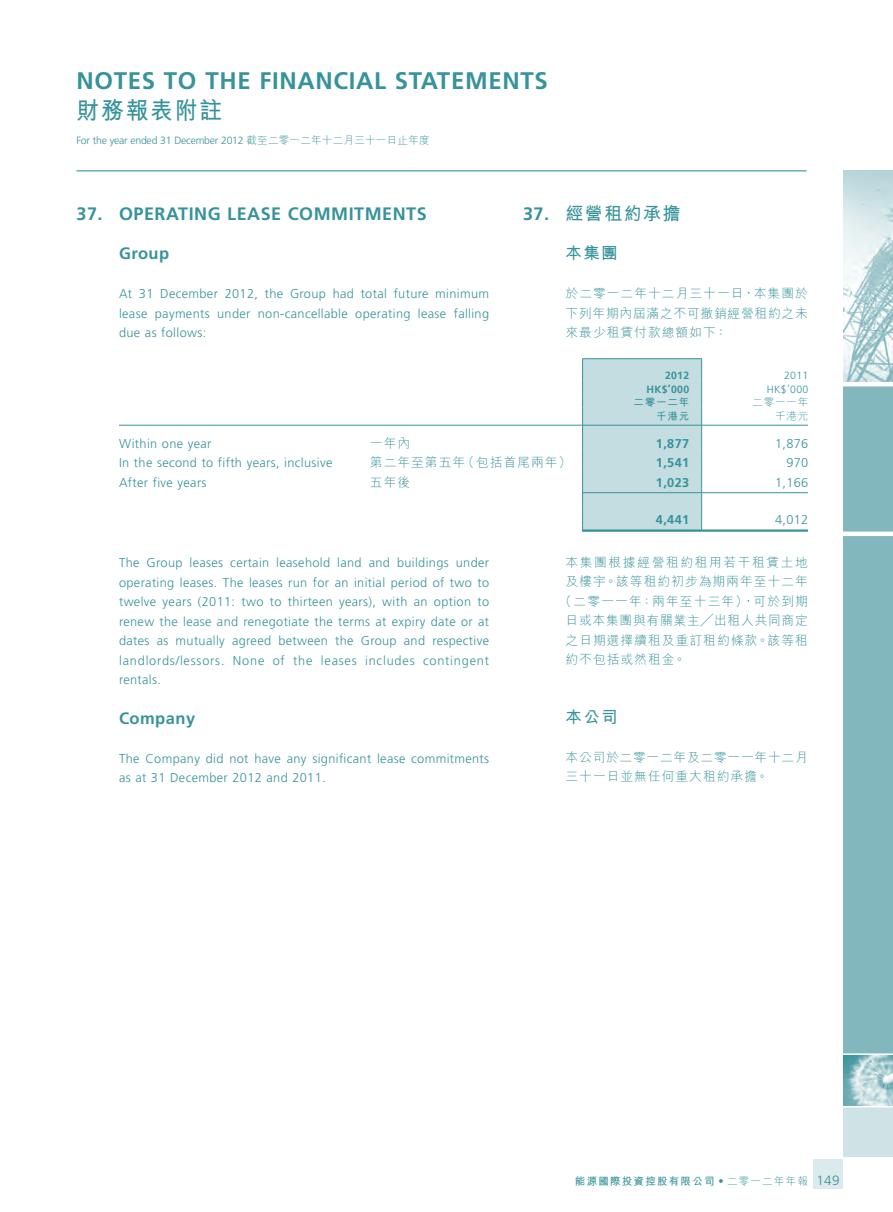
<style>
.page{position:relative;width:893px;height:1212px;background:#fff}
.page>*{position:absolute;margin:0;border:0;box-sizing:border-box;transform-origin:0 0}
.t1{font:700 24px "Frutiger LT Std";letter-spacing:.03em;color:#37939b}
.t2{font:700 24px "M Hei HK";letter-spacing:.08em;color:#37939b;scale:.95 1}
.Heading_1{font:700 18px "Frutiger LT Std";letter-spacing:.03em;color:#37939b}
.C_Heading_1{font:700 18px "M Hei HK";letter-spacing:.08em;color:#37939b}
.Heading_2{font:700 16.5px "Frutiger LT Std";letter-spacing:.03em;color:#37939b}
.C_Heading_2{font:700 16.5px "M Hei HK";letter-spacing:.08em;color:#37939b}
.Body_Text{font:300 12.75px/19.5px "Frutiger LT Std";letter-spacing:.03em;color:#37939b;text-align:justify}
.C_Body_Text{font:300 12.75px/19.5px "M Hei HK";letter-spacing:.08em;color:#37939b;text-align:justify}
.C_Body_Text-2{font:300 12.75px/19.5px "M Hei HK";letter-spacing:.06em;color:#37939b}
.Body_Text-2{font:300 12.75px "M Hei HK";letter-spacing:.08em;color:#37939b}
.Body_Text-3{font:700 12.75px "Frutiger LT Std";color:#37939b}
.C_Body_Text-3{font:300 12.75px "M Hei HK";letter-spacing:.125em;color:#37939b}
.Body_Text-4{font:300 10.5px "Frutiger LT Std";letter-spacing:-.02em;color:#37939b}
.Body_Text-5{font:700 10.5px "M Hei HK";letter-spacing:.12em;color:#37939b}
.Body_Text-6{font:700 10.5px "Frutiger LT Std";color:#37939b}
.Body_Text-7{font:300 10.5px "M Hei HK";letter-spacing:.08em;color:#37939b}
.s1{font-family:"M Hei HK"}
.s2{font-family:"Frutiger LT Std"}
.s3{font-weight:300}
.s4{font-family:"Frutiger LT Std";font-weight:300;font-size:13.5px}
</style>
<div class="page">
<hr style="left:77px;top:170px;width:729px;height:1px;background:#37939b">
<div style="left:843px;top:1107px;width:50px;height:49px;background:#cfe3e6"></div>
<img style="left:843px;top:1055px;width:50px;height:51px">
<div style="left:843px;top:170px;width:50px;height:884px;background:#82b7bd"></div>
<img style="left:843px;top:170px;width:50px;height:212px">
<hr style="left:837px;top:1053px;width:56px;height:2px;background:#fff">
<hr style="left:837px;top:382px;width:56px;height:4px;background:#fff">
<div style="left:837px;top:531px;width:56px;height:5px;background:#fff"></div>
<div style="left:813px;top:1159px;width:30px;height:30px;background:#dbeaec"></div>
<hr style="left:582px;top:358px;width:120px;height:1px;background:#37939b">
<div style="left:582px;top:359px;width:120px;height:173px;background:#c4dde1"></div>
<hr style="left:119px;top:425px;width:251px;height:1px;background:#37939b">
<hr style="left:370px;top:425px;width:212px;height:1px;background:#37939b">
<hr style="left:583px;top:425px;width:118px;height:1px;background:#37939b">
<hr style="left:702px;top:425px;width:106px;height:1px;background:#37939b">
<hr style="left:583px;top:492px;width:118px;height:1px;background:#37939b">
<hr style="left:702px;top:492px;width:106px;height:1px;background:#37939b">
<hr style="left:583px;top:529px;width:118px;height:3px;background:#37939b">
<hr style="left:702px;top:529px;width:106px;height:3px;background:#37939b">
<h1 class="t1" style="left:77px;top:67px;width:473px">NOTES TO THE FINANCIAL STATEMENTS</h1>
<h1 class="t2" style="left:77px;top:93px;width:155px">財務報表附註</h1>
<p class="Body_Text-4" style="left:77px;top:134px;width:355px">For the year ended 31 December 2012 <span class="s1">截至二零一二年十二月三十一日止年度</span></p>
<p class="Heading_1" style="left:77px;top:203px;width:352px">37. OPERATING LEASE COMMITMENTS</p>
<p class="Heading_2" style="left:119px;top:244px;width:52px">Group</p>
<p class="Body_Text" style="left:119px;top:284px;width:372px">At 31 December 2012, the Group had total future minimum lease payments under non-cancellable operating lease falling due as follows:</p>
<p class="C_Heading_1" style="left:523px;top:200px;width:159px"><span class="s2">37.</span> 經營租約承擔</p>
<p class="C_Heading_2" style="left:566px;top:241px;width:54px">本集團</p>
<p class="C_Body_Text" style="left:566px;top:284px;width:244px">於二零一二年十二月三十一日，本集團於下列年期內屆滿之不可撤銷經營租約之未來最少租賃付款總額如下：</p>
<p class="Body_Text-6" style="left:665px;top:369px;width:26px">2012</p>
<p class="Body_Text-4" style="left:784px;top:370px;width:26px">2011</p>
<p class="Body_Text-6" style="left:647px;top:383px;width:44px">HK$’000</p>
<p class="Body_Text-4" style="left:767px;top:383px;width:43px">HK$’000</p>
<p class="Body_Text-5" style="left:633px;top:395px;width:57px">二零一二年</p>
<p class="Body_Text-7" style="left:752px;top:397px;width:57px">二零一一年</p>
<p class="Body_Text-5" style="left:656px;top:408px;width:35px">千港元</p>
<p class="Body_Text-7" style="left:775px;top:410px;width:35px">千港元</p>
<p class="Body_Text" style="left:119px;top:434px;width:94px">Within one year</p>
<p class="Body_Text-2" style="left:370px;top:437px;width:42px">一年內</p>
<p class="Body_Text-3" style="left:656px;top:436px;width:35px">1,877</p>
<p class="Body_Text" style="left:775px;top:434px;width:35px">1,876</p>
<p class="Body_Text" style="left:119px;top:453px;width:215px">In the second to fifth years, inclusive</p>
<p class="Body_Text-2" style="left:370px;top:456px;width:203px">第二年至第五年（包括首尾兩年）</p>
<p class="Body_Text-3" style="left:656px;top:455px;width:35px">1,541</p>
<p class="Body_Text" style="left:786px;top:453px;width:23px">970</p>
<p class="Body_Text" style="left:119px;top:473px;width:89px">After five years</p>
<p class="Body_Text-2" style="left:370px;top:476px;width:42px">五年後</p>
<p class="Body_Text-3" style="left:656px;top:475px;width:35px">1,023</p>
<p class="Body_Text" style="left:775px;top:473px;width:35px">1,166</p>
<p class="Body_Text-3" style="left:656px;top:512px;width:35px">4,441</p>
<p class="Body_Text" style="left:775px;top:510px;width:35px">4,012</p>
<p class="Body_Text" style="left:119px;top:553px;width:372px">The Group leases certain leasehold land and buildings under operating leases. The leases run for an initial period of two to twelve years (2011: two to thirteen years), with an option to renew the lease and renegotiate the terms at expiry date or at dates as mutually agreed between the Group and respective landlords/lessors. None of the leases includes contingent rentals.</p>
<p class="Heading_2" style="left:119px;top:708px;width:78px">Company</p>
<p class="Body_Text" style="left:119px;top:748px;width:372px">The Company did not have any significant lease commitments as at 31 December 2012 and 2011.</p>
<p class="C_Body_Text-3" style="left:566px;top:555px;width:244px">本集團根據經營租約租用若干租賃土地</p>
<p class="C_Body_Text" style="left:566px;top:571px;width:244px">及樓宇。該等租約初步為期兩年至十二年</p>
<p class="C_Body_Text" style="left:559px;top:591px;width:250px">（二零一一年：兩年至十三年），可於到期</p>
<p class="C_Body_Text-2" style="left:566px;top:610px;width:244px">日或本集團與有關業主╱出租人共同商定</p>
<p class="C_Body_Text" style="left:566px;top:630px;width:244px">之日期選擇續租及重訂租約條款。該等租</p>
<p class="C_Body_Text" style="left:566px;top:649px;width:122px">約不包括或然租金。</p>
<p class="C_Heading_2" style="left:566px;top:705px;width:54px">本公司</p>
<p class="C_Body_Text-2" style="left:566px;top:747px;width:244px">本公司於二零一二年及二零一一年十二月三十一日並無任何重大租約承擔。</p>
<p class="Body_Text-5" style="left:575px;top:1173px;width:266px">能源國際投資控股有限公司<span class="s3">•二零一二年年報</span> <span class="s4">149</span></p>
</div>
